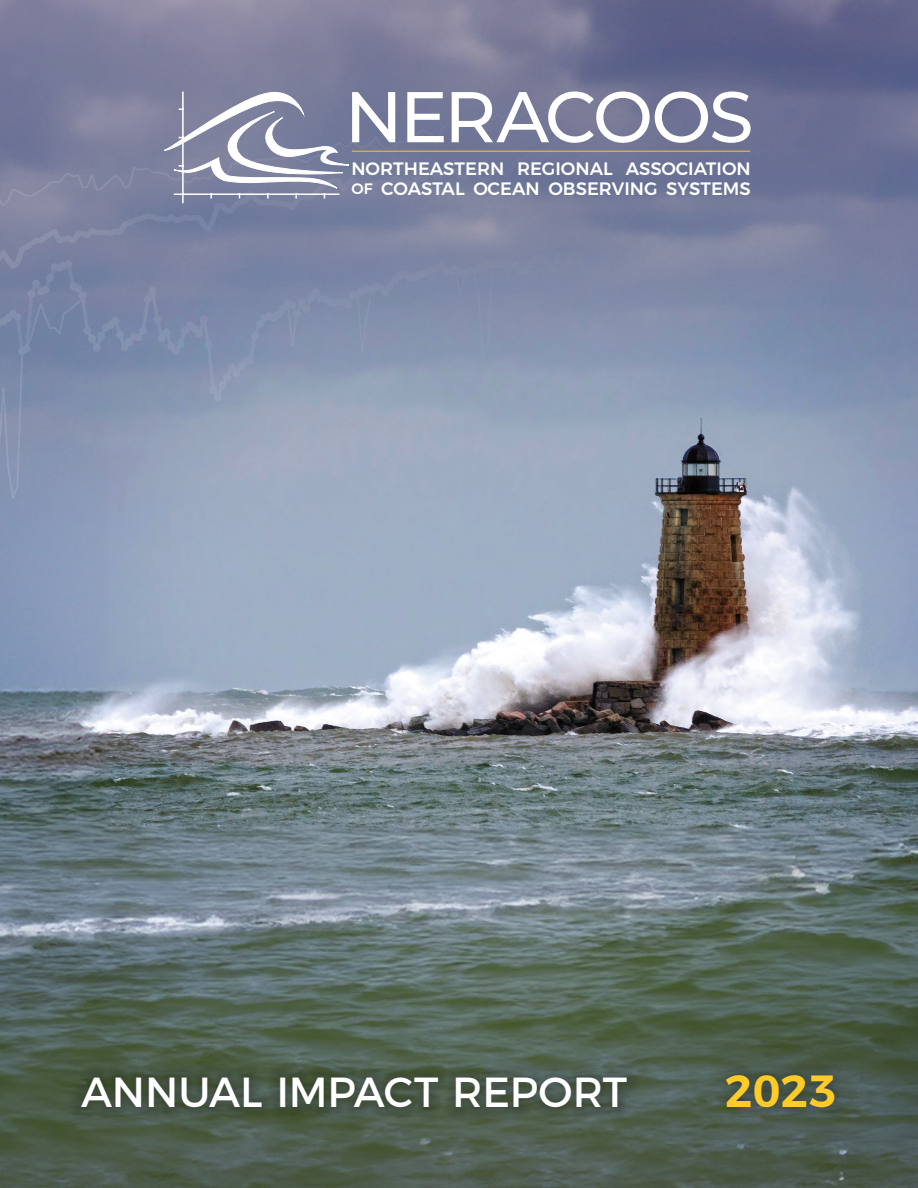
<style>
.page{position:relative;width:918px;height:1188px;background:#fff}
.page>*{position:absolute;margin:0;border:0;box-sizing:border-box;transform-origin:0 0}
.t1{font:600 45px "Montserrat";color:#ffcb28}
.t2{font:42px "Montserrat";letter-spacing:-.005em;color:#fff}
.t3{font:500 18px/20.5px "Montserrat";color:#fff}
.s1{font-size:15.15px}
</style>
<div class="page">
<img style="left:0;top:0;width:918px;height:1188px">
<div style="left:68px;top:1064px;width:573px;height:56px;background:#000;opacity:.4"></div>
<div style="left:715px;top:1063px;width:132px;height:57px;background:#000;opacity:.4"></div>
<svg style="left:164px;top:89px;width:231px;height:14px"></svg>
<svg style="left:407px;top:92px;width:37px;height:11px"></svg>
<svg style="left:452px;top:92px;width:299px;height:51px"></svg>
<hr style="left:352px;top:151px;width:398px;height:1px;background:#ffcd00">
<svg style="left:0;top:103px;width:649px;height:21px"></svg>
<svg style="left:0;top:644px;width:648px;height:14px;background:#afbcd0"></svg>
<div style="left:643px;top:404px;width:7px;height:8px;background:#92a4ba;border:2px solid #fff;border-radius:50%"></div>
<svg style="left:0;top:334px;width:648px;height:310px;background:#97a5bd"></svg>
<svg style="left:0;top:124px;width:653px;height:210px;background:#8087a4"></svg>
<p class="t3" style="left:351px;top:157px;width:401px">NORTHEASTERN REGIONAL ASSOCIATION<br><span class="s1">OF</span> COASTAL OCEAN OBSERVING SYSTEMS</p>
<p class="t2" style="left:81px;top:1058px;width:548px">ANNUAL IMPACT REPORT</p>
<p class="t1" style="left:725px;top:1054px;width:114px">2023</p>
</div>
